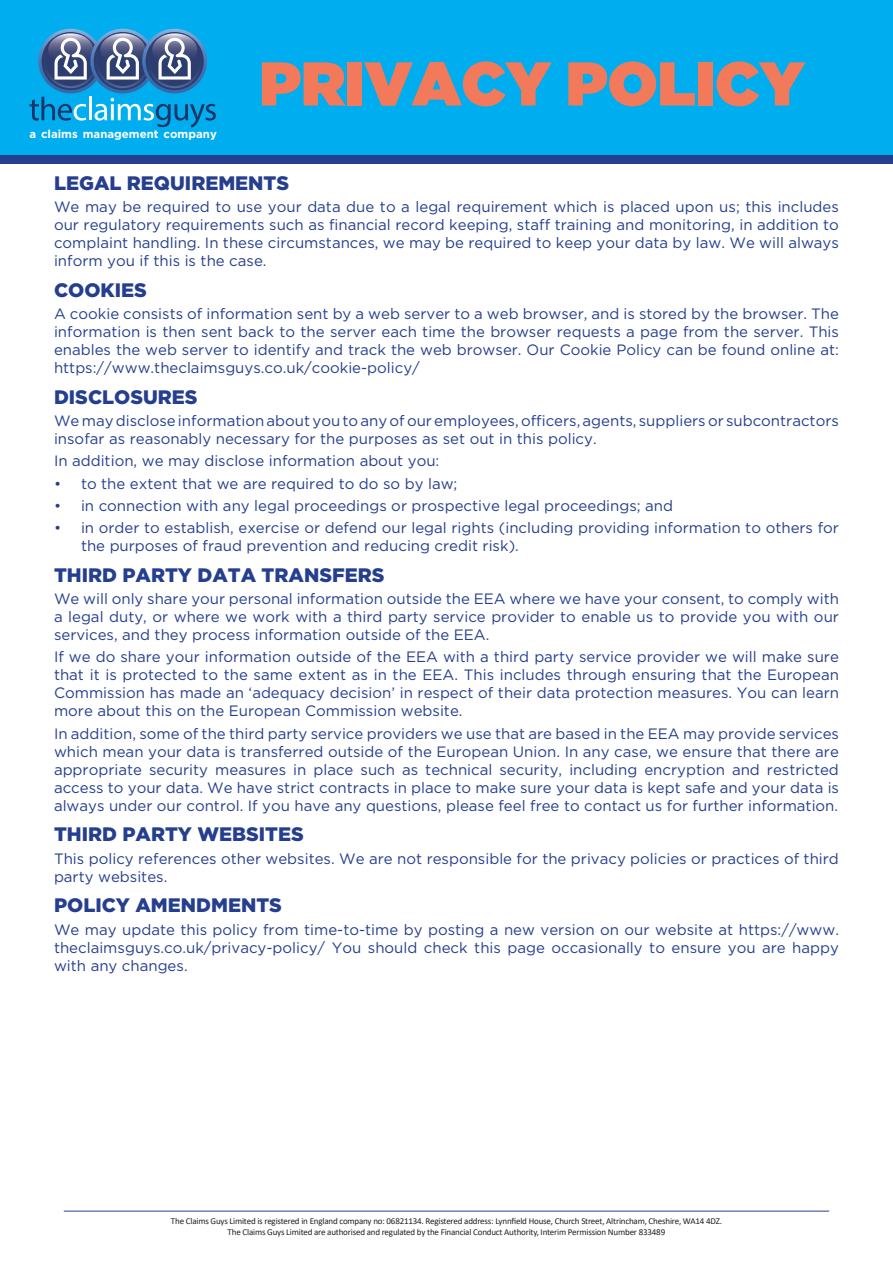
<style>
.page{position:relative;width:893px;height:1263px;background:#fff}
.page>*{position:absolute;margin:0;border:0;box-sizing:border-box;transform-origin:0 0}
.t1{font:900 61.5px "Gotham";color:#f3795b}
.t2{font:900 19.5px "Gotham";color:#253f8e}
.t3{font:15px/18px "Gotham";color:#253f8e;text-align:justify}
.t4{font:700 11.4px "Gotham";color:#fff}
.t5{font:9px/10.8px "Calibri";letter-spacing:-.02em;color:#231f20;text-align:center}
</style>
<div class="page">
<div style="left:0;top:0;width:893px;height:163px;background:#253f8e"></div>
<div style="left:0;top:0;width:893px;height:154px;background:#00aeef"></div>
<hr style="left:64px;top:1211px;width:765px;height:1px;background:#253f8e">
<svg style="left:29px;top:29px;width:187px;height:99px"></svg>
<h1 class="t1" style="left:259px;top:48px;width:547px">PRIVACY POLICY</h1>
<p class="t4" style="left:29px;top:127px;width:189px">a claims management company</p>
<h2 class="t2" style="left:54px;top:172px;width:237px">LEGAL REQUIREMENTS</h2>
<p class="t3" style="left:54px;top:197px;width:786px">We may be required to use your data due to a legal requirement which is placed upon us; this includes our regulatory requirements such as financial record keeping, staff training and monitoring, in addition to complaint handling. In these circumstances, we may be required to keep your data by law. We will always inform you if this is the case.</p>
<h2 class="t2" style="left:54px;top:279px;width:94px">COOKIES</h2>
<p class="t3" style="left:54px;top:304px;width:786px">A cookie consists of information sent by a web server to a web browser, and is stored by the browser. The information is then sent back to the server each time the browser requests a page from the server. This enables the web server to identify and track the web browser. Our Cookie Policy can be found online at: https://www.theclaimsguys.co.uk/cookie-policy/</p>
<h2 class="t2" style="left:54px;top:386px;width:145px">DISCLOSURES</h2>
<p class="t3" style="left:54px;top:411px;width:786px">We may disclose information about you to any of our employees, officers, agents, suppliers or subcontractors insofar as reasonably necessary for the purposes as set out in this policy.</p>
<p class="t3" style="left:54px;top:452px;width:387px">In addition, we may disclose information about you:</p>
<p class="t3" style="left:54px;top:474px;width:405px">• to the extent that we are required to do so by law;</p>
<p class="t3" style="left:54px;top:496px;width:621px">• in connection with any legal proceedings or prospective legal proceedings; and</p>
<p class="t3" style="left:81px;top:518px;width:759px;text-indent:-27px">• in order to establish, exercise or defend our legal rights (including providing information to others for the purposes of fraud prevention and reducing credit risk).</p>
<h2 class="t2" style="left:54px;top:564px;width:332px">THIRD PARTY DATA TRANSFERS</h2>
<p class="t3" style="left:54px;top:589px;width:786px">We will only share your personal information outside the EEA where we have your consent, to comply with a legal duty, or where we work with a third party service provider to enable us to provide you with our services, and they process information outside of the EEA.</p>
<p class="t3" style="left:54px;top:648px;width:786px">If we do share your information outside of the EEA with a third party service provider we will make sure that it is protected to the same extent as in the EEA. This includes through ensuring that the European Commission has made an ‘adequacy decision’ in respect of their data protection measures. You can learn more about this on the European Commission website.</p>
<p class="t3" style="left:54px;top:724px;width:787px">In addition, some of the third party service providers we use that are based in the EEA may provide services which mean your data is transferred outside of the European Union. In any case, we ensure that there are appropriate security measures in place such as technical security, including encryption and restricted access to your data. We have strict contracts in place to make sure your data is kept safe and your data is always under our control. If you have any questions, please feel free to contact us for further information.</p>
<h2 class="t2" style="left:54px;top:823px;width:251px">THIRD PARTY WEBSITES</h2>
<p class="t3" style="left:54px;top:849px;width:786px">This policy references other websites. We are not responsible for the privacy policies or practices of third party websites.</p>
<h2 class="t2" style="left:54px;top:894px;width:229px">POLICY AMENDMENTS</h2>
<p class="t3" style="left:54px;top:920px;width:786px">We may update this policy from time-to-time by posting a new version on our website at https://www. theclaimsguys.co.uk/privacy-policy/ You should check this page occasionally to ensure you are happy with any changes.</p>
<p class="t5" style="left:171px;top:1215px;width:552px">The Claims Guys Limited is registered in England company no: 06821134. Registered address: Lynnfield House, Church Street, Altrincham, Cheshire, WA14 4DZ.<br>The Claims Guys Limited are authorised and regulated by the Financial Conduct Authority, Interim Permission Number 833489</p>
</div>
